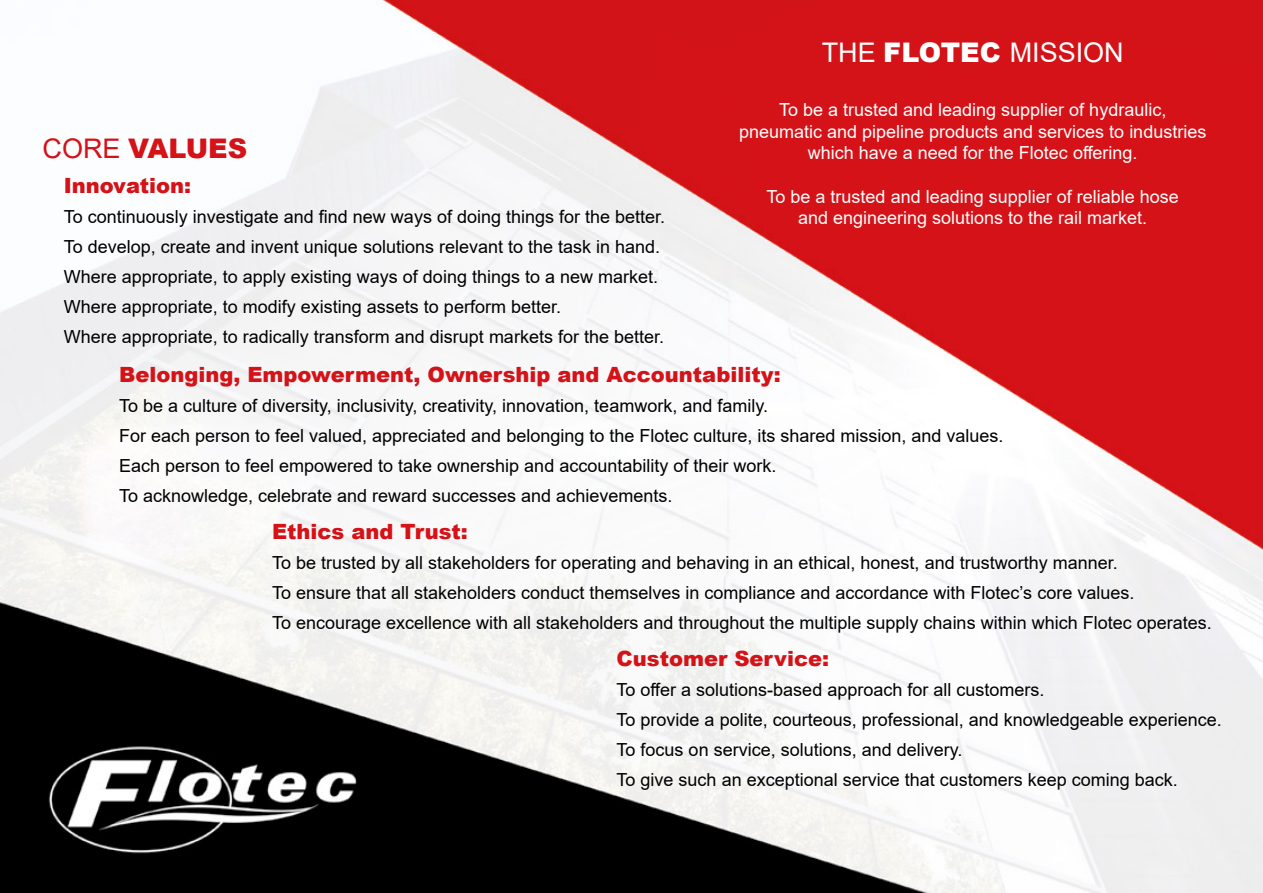
<style>
.page{position:relative;width:1263px;height:893px;background:#fff}
.page>*{position:absolute;margin:0;border:0;box-sizing:border-box;transform-origin:0 0}
.t1{font:27px "Arial";color:#fff}
.t2{font:900 27px "Arial";color:#d41217}
.t3{font:900 21px "Arial";color:#d41217}
.t4{font:18px/30px "Arial";color:#000}
.t5{font:18px/21.6px "Arial";color:#fff;text-align:center}
.s1{font-weight:900}
.s2{font-weight:400}
</style>
<div class="page">
<img style="left:0;top:0;width:1263px;height:893px">
<h1 class="t1" style="left:822px;top:34px;width:303px">THE <span class="s1">FLOTEC</span> MISSION</h1>
<p class="t5" style="left:739px;top:99px;width:469px">To be a trusted and leading supplier of hydraulic, pneumatic and pipeline products and services to industries which have a need for the Flotec offering.</p>
<p class="t5" style="left:766px;top:185px;width:414px">To be a trusted and leading supplier of reliable hose and engineering solutions to the rail market.</p>
<h1 class="t2" style="left:43px;top:129px;width:206px"><span class="s2">CORE</span> VALUES</h1>
<p class="t3" style="left:64px;top:170px;width:129px">Innovation:</p>
<p class="t4" style="left:64px;top:201px;width:603px">To continuously investigate and find new ways of doing things for the better.<br>To develop, create and invent unique solutions relevant to the task in hand.<br>Where appropriate, to apply existing ways of doing things to a new market.<br>Where appropriate, to modify existing assets to perform better.<br>Where appropriate, to radically transform and disrupt markets for the better.</p>
<p class="t3" style="left:119px;top:359px;width:663px">Belonging, Empowerment, Ownership and Accountability:</p>
<p class="t4" style="left:119px;top:390px;width:886px">To be a culture of diversity, inclusivity, creativity, innovation, teamwork, and family.<br>For each person to feel valued, appreciated and belonging to the Flotec culture, its shared mission, and values.<br>Each person to feel empowered to take ownership and accountability of their work.<br>To acknowledge, celebrate and reward successes and achievements.</p>
<p class="t3" style="left:272px;top:516px;width:197px">Ethics and Trust:</p>
<p class="t4" style="left:272px;top:548px;width:941px">To be trusted by all stakeholders for operating and behaving in an ethical, honest, and trustworthy manner.<br>To ensure that all stakeholders conduct themselves in compliance and accordance with Flotec’s core values.<br>To encourage excellence with all stakeholders and throughout the multiple supply chains within which Flotec operates.</p>
<p class="t3" style="left:617px;top:643px;width:214px">Customer Service:</p>
<p class="t4" style="left:617px;top:674px;width:607px">To offer a solutions-based approach for all customers.<br>To provide a polite, courteous, professional, and knowledgeable experience.<br>To focus on service, solutions, and delivery.<br>To give such an exceptional service that customers keep coming back.</p>
</div>
